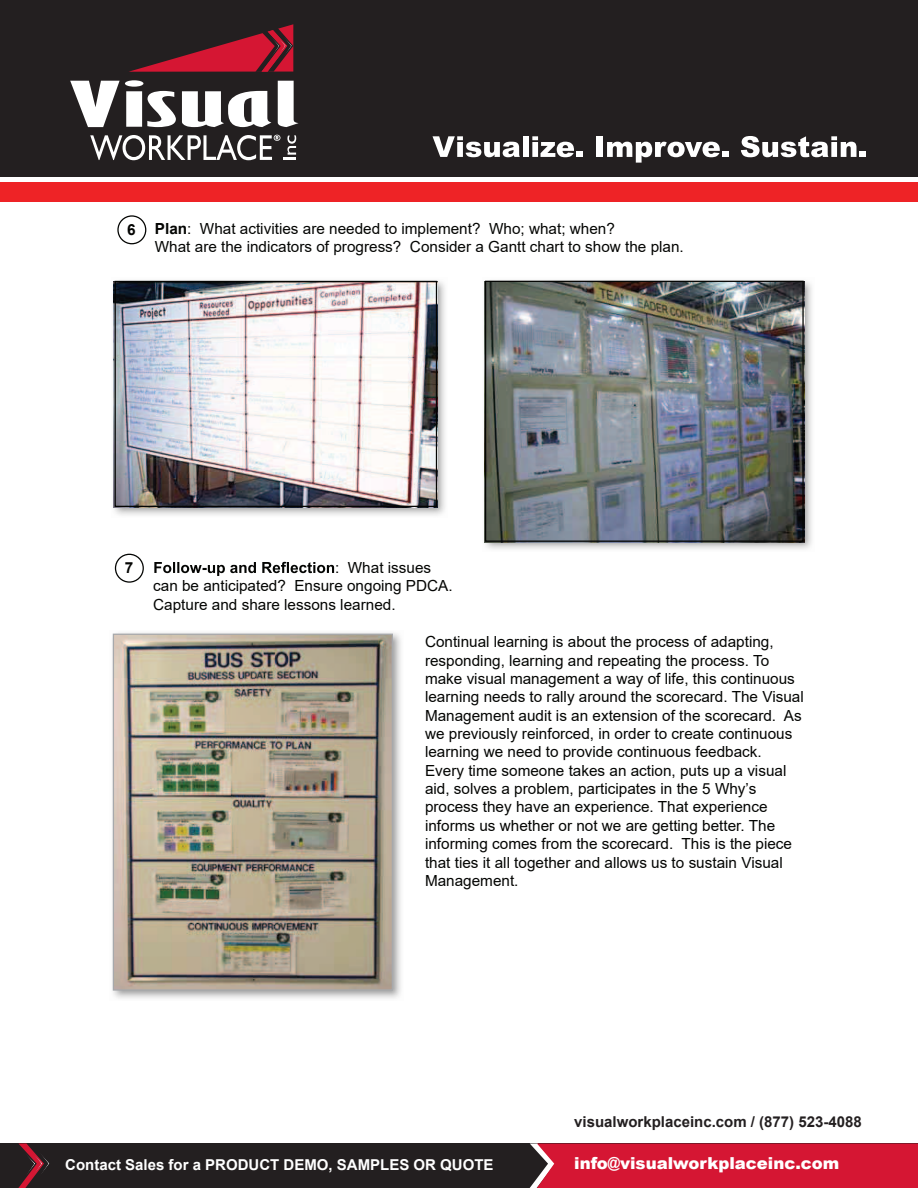
<style>
.page{position:relative;width:918px;height:1188px;background:#fff}
.page>*{position:absolute;margin:0;border:0;box-sizing:border-box;transform-origin:0 0}
.t1{font:900 16.5px "Arial";color:#fff}
.t2{font:15.3px/18.3px "Arial";color:#040503}
.t3{font:700 15.3px "Arial";color:#040503}
.t4{font:700 15px "Arial";color:#fff}
.t5{font:700 15px "Arial";color:#231f20}
.s1{font-weight:700}
</style>
<div class="page">
<div style="left:117px;top:215px;width:29px;height:29px;border:1px solid #040503;border-radius:50%"></div>
<div style="left:115px;top:554px;width:29px;height:29px;border:1px solid #040503;border-radius:50%"></div>
<svg style="left:154px;top:562px;width:180px;height:14px"></svg>
<svg style="left:484px;top:280px;width:328px;height:269px;background:#c5c5c6"></svg>
<img style="left:484px;top:281px;width:318px;height:261px">
<div style="left:485px;top:281px;width:319px;height:261px;border:1px solid #040503"></div>
<svg style="left:113px;top:280px;width:332px;height:235px;background:#c4c4c6"></svg>
<img style="left:114px;top:281px;width:321px;height:226px">
<div style="left:115px;top:281px;width:322px;height:226px;border:1px solid #040503"></div>
<svg style="left:112px;top:632px;width:289px;height:367px"></svg>
<img style="left:115px;top:636px;width:276px;height:353px">
<div style="left:113px;top:634px;width:280px;height:357px;border:1px solid #a7a9ac"></div>
<div style="left:0;top:1143px;width:918px;height:45px;background:#231f20"></div>
<svg style="left:18px;top:1143px;width:32px;height:45px"></svg>
<div style="left:530px;top:1143px;width:388px;height:45px;background:#d51633"></div>
<div style="left:0;top:0;width:918px;height:176px;background:#231f20"></div>
<div style="left:0;top:182px;width:918px;height:19px;background:#ee2326"></div>
<svg style="left:129px;top:24px;width:164px;height:48px"></svg>
<svg style="left:70px;top:80px;width:106px;height:47px"></svg>
<svg style="left:182px;top:91px;width:89px;height:36px"></svg>
<svg style="left:278px;top:81px;width:21px;height:46px"></svg>
<svg style="left:90px;top:135px;width:206px;height:25px"></svg>
<svg style="left:741px;top:136px;width:125px;height:21px"></svg>
<div style="left:722px;top:151px;width:7px;height:6px;background:#fff"></div>
<svg style="left:607px;top:142px;width:113px;height:21px"></svg>
<div style="left:596px;top:136px;width:7px;height:21px;background:#fff"></div>
<svg style="left:532px;top:136px;width:51px;height:21px"></svg>
<div style="left:523px;top:136px;width:5px;height:21px;background:#fff"></div>
<svg style="left:433px;top:136px;width:87px;height:21px"></svg>
<p class="t2" style="left:155px;top:221px;width:530px;text-indent:-28px"><span class="s1">6 Plan</span>: What activities are needed to implement? Who; what; when?<br>What are the indicators of progress? Consider a Gantt chart to show the plan.</p>
<p class="t3" style="left:125px;top:562px;width:10px">7</p>
<p class="t2" style="left:153px;top:560px;width:301px;text-indent:182px">: What issues can be anticipated? Ensure ongoing PDCA.<br>Capture and share lessons learned.</p>
<p class="t2" style="left:425px;top:634px;width:380px">Continual learning is about the process of adapting, responding, learning and repeating the process. To make visual management a way of life, this continuous learning needs to rally around the scorecard. The Visual Management audit is an extension of the scorecard. As we previously reinforced, in order to create continuous learning we need to provide continuous feedback.<br>Every time someone takes an action, puts up a visual aid, solves a problem, participates in the 5 Why’s process they have an experience. That experience informs us whether or not we are getting better. The informing comes from the scorecard. This is the piece that ties it all together and allows us to sustain Visual Management.</p>
<p class="t5" style="left:574px;top:1116px;width:289px">visualworkplaceinc.com / (877) 523-4088</p>
<p class="t4" style="left:65px;top:1159px;width:430px">Contact Sales for a PRODUCT DEMO, SAMPLES OR QUOTE</p>
<p class="t1" style="left:574px;top:1156px;width:267px">info@visualworkplaceinc.com</p>
</div>
